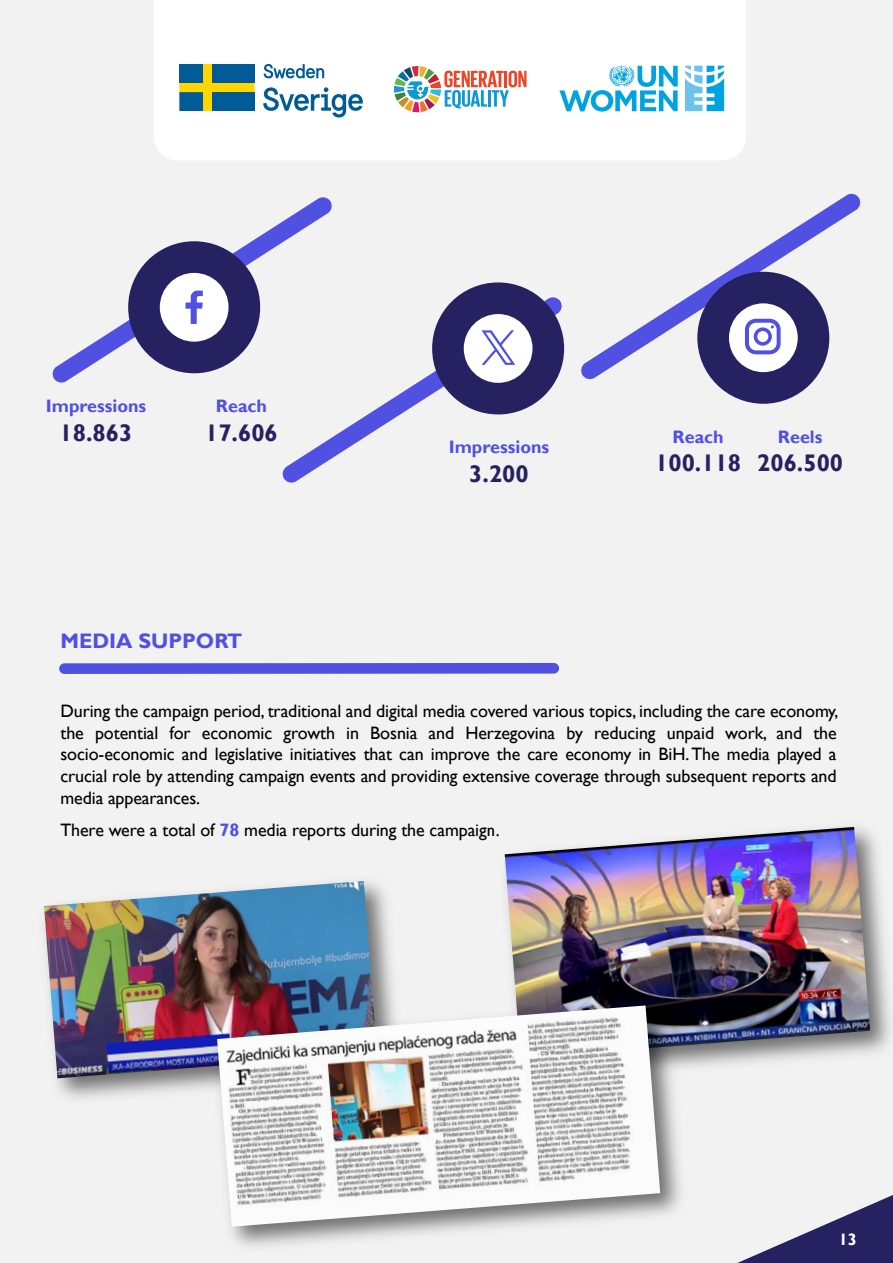
<style>
.page{position:relative;width:893px;height:1263px;background:#f2f2f2}
.page>*{position:absolute;margin:0;border:0;box-sizing:border-box;transform-origin:0 0}
.t1{font:700 24px "Gill Sans";color:#262261}
.t2{font:700 21px "Gill Sans";color:#5050e2}
.t3{font:18px/21.6px "Gill Sans";letter-spacing:-.005em;color:#000;text-align:justify}
.t4{font:700 18px "Gill Sans";color:#5050e2}
.t5{font:700 16.5px "Gill Sans";color:#fff}
.s1{font-weight:700;color:#5050e2}
</style>
<div class="page">
<div style="left:154px;top:0;width:592px;height:160px;background:#fff"></div>
<svg style="left:559px;top:65px;width:119px;height:47px"></svg>
<svg style="left:685px;top:66px;width:39px;height:45px"></svg>
<svg style="left:394px;top:66px;width:132px;height:46px"></svg>
<svg style="left:737px;top:1195px;width:156px;height:68px"></svg>
<img style="left:44px;top:881px;width:333px;height:197px">
<img style="left:505px;top:827px;width:365px;height:231px">
<img style="left:205px;top:993px;width:488px;height:254px">
<img style="left:217px;top:1005px;width:443px;height:222px">
<svg style="left:52px;top:197px;width:280px;height:186px"></svg>
<div style="left:128px;top:241px;width:132px;height:132px;background:#262261;border-radius:50%"></div>
<div style="left:160px;top:273px;width:69px;height:69px;background:#fff;border-radius:50%"></div>
<svg style="left:186px;top:291px;width:17px;height:33px"></svg>
<svg style="left:281px;top:296px;width:282px;height:187px"></svg>
<div style="left:432px;top:282px;width:132px;height:132px;background:#262261;border-radius:50%"></div>
<div style="left:464px;top:314px;width:68px;height:69px;background:#fff;border-radius:50%"></div>
<svg style="left:481px;top:330px;width:34px;height:35px"></svg>
<svg style="left:581px;top:193px;width:280px;height:187px"></svg>
<div style="left:697px;top:272px;width:132px;height:132px;background:#262261;border-radius:50%"></div>
<div style="left:729px;top:303px;width:69px;height:69px;background:#fff;border-radius:50%"></div>
<svg style="left:745px;top:319px;width:36px;height:35px"></svg>
<div style="left:59px;top:663px;width:500px;height:11px;background:#5050e2;border-radius:5px"></div>
<div style="left:166px;top:27px;width:210px;height:110px;background:#fff"></div>
<svg style="left:179px;top:64px;width:75px;height:47px"></svg>
<div style="left:179px;top:64px;width:24px;height:19px;background:#005b96"></div>
<div style="left:212px;top:92px;width:42px;height:19px;background:#005b96"></div>
<div style="left:212px;top:64px;width:42px;height:19px;background:#005b96"></div>
<svg style="left:263px;top:64px;width:62px;height:15px"></svg>
<svg style="left:263px;top:87px;width:100px;height:31px"></svg>
<p class="t4" style="left:46px;top:395px;width:102px">Impressions</p>
<h1 class="t1" style="left:60px;top:418px;width:74px">18.863</h1>
<p class="t4" style="left:216px;top:395px;width:53px">Reach</p>
<h1 class="t1" style="left:205px;top:418px;width:74px">17.606</h1>
<p class="t2" style="left:60px;top:628px;width:183px">MEDIA SUPPORT</p>
<p class="t4" style="left:449px;top:436px;width:102px">Impressions</p>
<h1 class="t1" style="left:469px;top:460px;width:61px">3.200</h1>
<p class="t4" style="left:673px;top:426px;width:53px">Reach</p>
<h1 class="t1" style="left:655px;top:449px;width:87px">100.118</h1>
<p class="t4" style="left:778px;top:426px;width:46px">Reels</p>
<h1 class="t1" style="left:757px;top:449px;width:87px">206.500</h1>
<p class="t3" style="left:60px;top:700px;width:779px">During the campaign period, traditional and digital media covered various topics, including the care economy, the potential for economic growth in Bosnia and Herzegovina by reducing unpaid work, and the socio-economic and legislative initiatives that can improve the care economy in BiH. The media played a crucial role by attending campaign events and providing extensive coverage through subsequent reports and media appearances.</p>
<p class="t3" style="left:60px;top:820px;width:441px">There were a total of <span class="s1">78</span> media reports during the campaign.</p>
<p class="t5" style="left:839px;top:1230px;width:20px">13</p>
</div>
